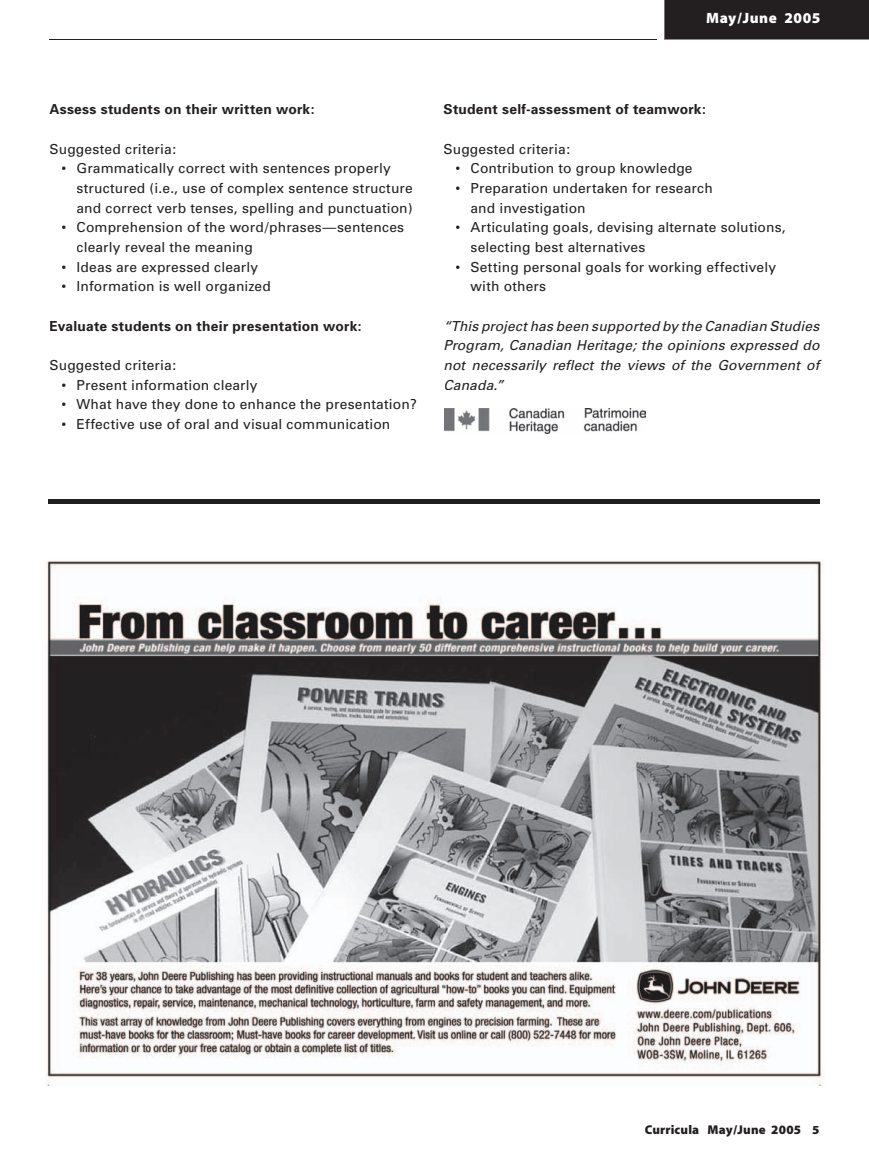
<style>
.page{position:relative;width:869px;height:1166px;background:#fff}
.page>*{position:absolute;margin:0;border:0;box-sizing:border-box;transform-origin:0 0}
.t1{font:15px "Myriad MM 830 600";letter-spacing:.03em;color:#fff}
.t2{font:13.8px/19.6px "Univers";letter-spacing:.015em;color:#231f20}
.t3{font:italic 13.8px/19.6px "Univers";letter-spacing:.01em;color:#231f20;text-align:justify}
.t4{font:700 13.8px "Univers";letter-spacing:.02em;color:#231f20}
.t5{font:12.75px "Myriad MM 830 600";letter-spacing:.015em;color:#231f20}
</style>
<div class="page">
<hr style="left:50px;top:39px;width:606px;height:1px;background:#231f20">
<img style="left:444px;top:408px;width:201px;height:26px">
<img style="left:45px;top:561px;width:778px;height:524px">
<hr style="left:48px;top:500px;width:771px;height:4px;background:#231f20">
<div style="left:664px;top:0;width:205px;height:40px;background:#231f20"></div>
<p class="t1" style="left:706px;top:11px;width:115px">May/June 2005</p>
<p class="t4" style="left:50px;top:101px;width:266px">Assess students on their written work:</p>
<p class="t2" style="left:50px;top:139px;width:128px">Suggested criteria:</p>
<p class="t2" style="left:76px;top:159px;width:338px;text-indent:-15px">• Grammatically correct with sentences properly structured (i.e., use of complex sentence structure and correct verb tenses, spelling and punctuation)</p>
<p class="t2" style="left:76px;top:218px;width:329px;text-indent:-15px">• Comprehension of the word/phrases—sentences clearly reveal the meaning</p>
<p class="t2" style="left:62px;top:257px;width:198px">• Ideas are expressed clearly</p>
<p class="t2" style="left:62px;top:277px;width:211px">• Information is well organized</p>
<p class="t4" style="left:50px;top:317px;width:314px">Evaluate students on their presentation work:</p>
<p class="t2" style="left:50px;top:355px;width:128px">Suggested criteria:</p>
<p class="t2" style="left:62px;top:375px;width:197px">• Present information clearly</p>
<p class="t2" style="left:62px;top:395px;width:357px">• What have they done to enhance the presentation?</p>
<p class="t2" style="left:62px;top:414px;width:330px">• Effective use of oral and visual communication</p>
<p class="t4" style="left:443px;top:101px;width:264px">Student self-assessment of teamwork:</p>
<p class="t2" style="left:443px;top:139px;width:128px">Suggested criteria:</p>
<p class="t2" style="left:455px;top:159px;width:238px">• Contribution to group knowledge</p>
<p class="t2" style="left:470px;top:178px;width:244px;text-indent:-15px">• Preparation undertaken for research and investigation</p>
<p class="t2" style="left:470px;top:218px;width:317px;text-indent:-15px">• Articulating goals, devising alternate solutions, selecting best alternatives</p>
<p class="t2" style="left:470px;top:257px;width:307px;text-indent:-15px">• Setting personal goals for working effectively with others</p>
<p class="t3" style="left:443px;top:316px;width:377px">“This project has been supported by the Canadian Studies Program, Canadian Heritage; the opinions expressed do not necessarily reflect the views of the Government of Canada.”</p>
<p class="t5" style="left:644px;top:1124px;width:176px">Curricula May/June 2005 5</p>
</div>
